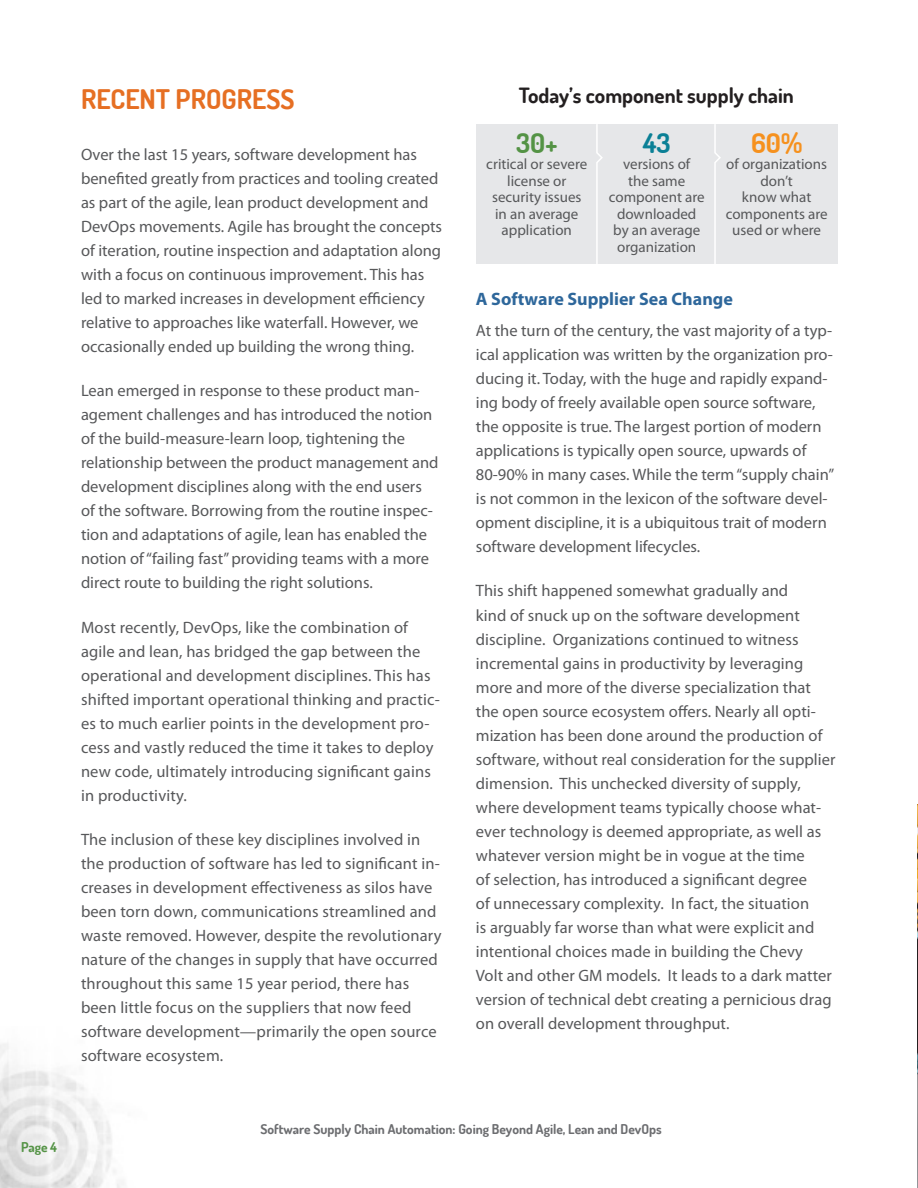
<style>
.page{position:relative;width:918px;height:1188px;background:#fff}
.page>*{position:absolute;margin:0;border:0;box-sizing:border-box;transform-origin:0 0}
.t1{font:700 27px "Dosis";color:#e66f23}
.t2{font:700 27px "Dosis";color:#549345}
.t3{font:700 27px "Dosis";color:#f6911e}
.t4{font:700 27px "Dosis";color:#0b8096}
.t5{font:700 21px "Dosis";color:#231f20}
.t6{font:700 18px "Myriad Pro";color:#2e679b}
.t7{font:16.5px/24px "Myriad Pro";letter-spacing:.005em;color:#57585a}
.t8{font:15px/16.5px "Myriad Pro";color:#57585a;text-align:center}
.t9{font:700 13.5px "Dosis";color:#6c6d70}
.t10{font:700 13.5px "Dosis";color:#549345}
</style>
<div class="page">
<img style="left:0;top:1043px;width:124px;height:145px">
<div style="left:476px;top:124px;width:362px;height:139px;background:#e6e7e9"></div>
<svg style="left:595px;top:124px;width:9px;height:140px"></svg>
<svg style="left:714px;top:124px;width:8px;height:140px"></svg>
<img style="left:917px;top:804px;width:1px;height:384px">
<p class="t10" style="left:21px;top:1138px;width:38px">Page 4</p>
<h1 class="t1" style="left:81px;top:82px;width:215px">recent progress</h1>
<p class="t7" style="left:81px;top:143px;width:363px">Over the last 15 years, software development has benefited greatly from practices and tooling created as part of the agile, lean product development and DevOps movements. Agile has brought the concepts of iteration, routine inspection and adaptation along with a focus on continuous improvement. This has led to marked increases in development efficiency relative to approaches like waterfall. However, we occasionally ended up building the wrong thing.</p>
<p class="t7" style="left:81px;top:379px;width:359px">Lean emerged in response to these product man&shy;agement challenges and has introduced the notion of the build-measure-learn loop, tightening the relationship between the product management and development disciplines along with the end users of the software. Borrowing from the routine inspec&shy;tion and adaptations of agile, lean has enabled the notion of “failing fast” providing teams with a more direct route to building the right solutions.</p>
<p class="t7" style="left:81px;top:616px;width:360px">Most recently, DevOps, like the combination of agile and lean, has bridged the gap between the operational and development disciplines. This has shifted important operational thinking and practic&shy;es to much earlier points in the development pro&shy;cess and vastly reduced the time it takes to deploy new code, ultimately introducing significant gains in productivity.</p>
<p class="t7" style="left:81px;top:828px;width:362px">The inclusion of these key disciplines involved in the production of software has led to significant in&shy;creases in development effectiveness as silos have been torn down, communications streamlined and waste removed. However, despite the revolutionary nature of the changes in supply that have occurred throughout this same 15 year period, there has been little focus on the suppliers that now feed software development—primarily the open source software ecosystem.</p>
<p class="t5" style="left:519px;top:82px;width:276px">Today’s component supply chain</p>
<h1 class="t2" style="left:516px;top:126px;width:43px">30+</h1>
<p class="t8" style="left:486px;top:156px;width:102px">critical or severe license or security issues in an average application</p>
<h1 class="t4" style="left:643px;top:126px;width:29px">43</h1>
<p class="t8" style="left:609px;top:156px;width:97px">versions of<br>the same component are downloaded by an average organization</p>
<h1 class="t3" style="left:751px;top:126px;width:53px">60%</h1>
<p class="t8" style="left:726px;top:156px;width:103px">of organizations don’t<br>know what components are used or where</p>
<p class="t6" style="left:476px;top:289px;width:259px">A Software Supplier Sea Change</p>
<p class="t7" style="left:476px;top:319px;width:360px">At the turn of the century, the vast majority of a typ&shy;ical application was written by the organization pro&shy;ducing it. Today, with the huge and rapidly expand&shy;ing body of freely available open source software, the opposite is true. The largest portion of modern applications is typically open source, upwards of 80-90% in many cases. While the term “supply chain” is not common in the lexicon of the software devel&shy;opment discipline, it is a ubiquitous trait of modern software development lifecycles.</p>
<p class="t7" style="left:476px;top:579px;width:361px">This shift happened somewhat gradually and<br>kind of snuck up on the software development discipline. Organizations continued to witness incremental gains in productivity by leveraging more and more of the diverse specialization that the open source ecosystem offers. Nearly all opti&shy;mization has been done around the production of software, without real consideration for the supplier dimension. This unchecked diversity of supply, where development teams typically choose what&shy;ever technology is deemed appropriate, as well as whatever version might be in vogue at the time<br>of selection, has introduced a significant degree<br>of unnecessary complexity. In fact, the situation<br>is arguably far worse than what were explicit and intentional choices made in building the Chevy<br>Volt and other GM models. It leads to a dark matter version of technical debt creating a pernicious drag on overall development throughput.</p>
<p class="t9" style="left:261px;top:1120px;width:403px">Software Supply Chain Automation: Going Beyond Agile, Lean and DevOps</p>
</div>
